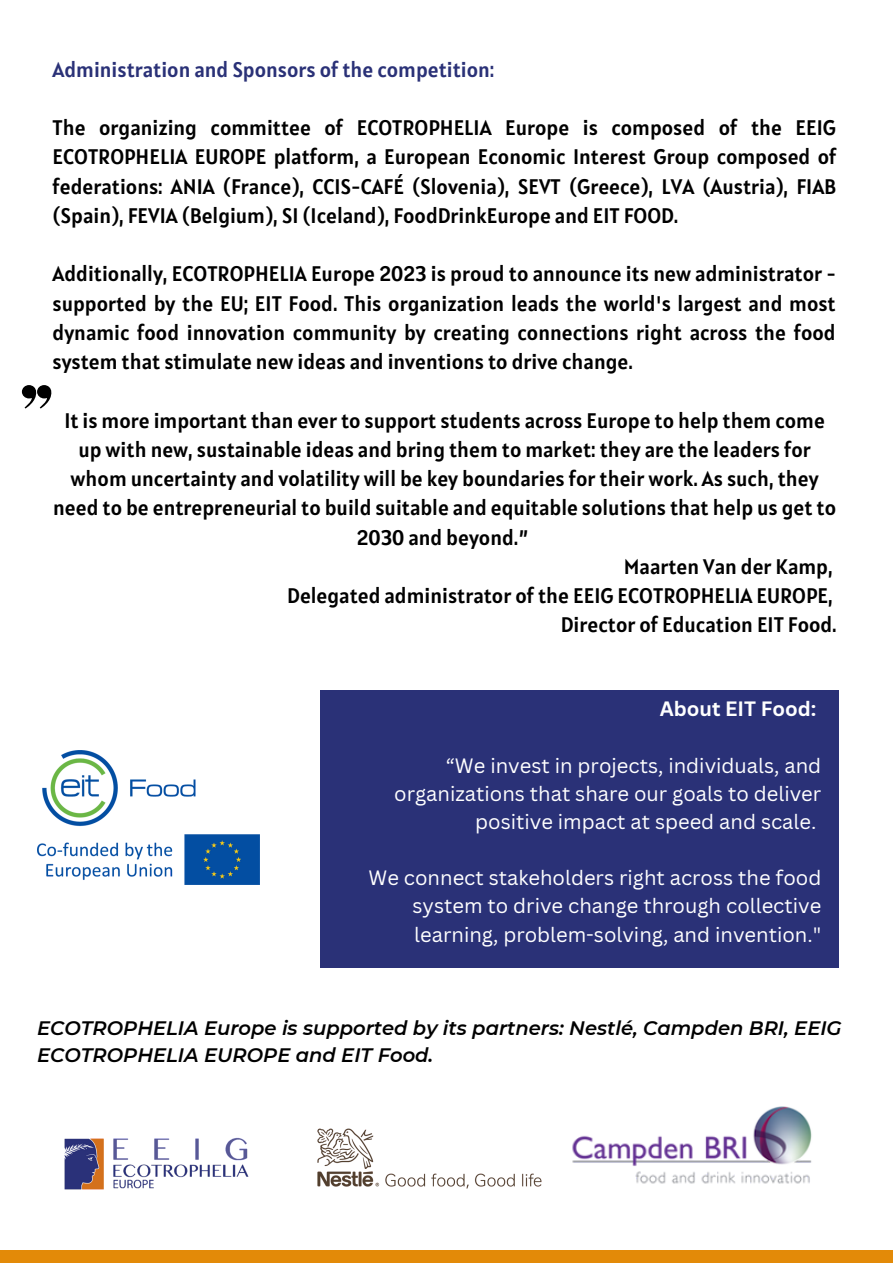
<style>
.page{position:relative;width:893px;height:1264px;background:#fff}
.page>*{position:absolute;margin:0;border:0;box-sizing:border-box;transform-origin:0 0}
.t1{font:21px/29.2px "Alatsi";color:#000;text-align:justify}
.t2{font:21px "Alatsi";color:#2a3177}
.t3{font:20.25px/28.2px "Canva Sans";color:#fff;text-align:right}
.t4{font:700 20.25px "Canva Sans";color:#fff}
.t5{font:italic 600 19.5px/27px "Montserrat";color:#000}
</style>
<div class="page">
<div style="left:0;top:1250px;width:892px;height:12px;background:#e38a08"></div>
<svg style="left:22px;top:385px;width:30px;height:23px"></svg>
<div style="left:320px;top:690px;width:518px;height:277px;background:#2a3177"></div>
<img style="left:572px;top:1106px;width:240px;height:78px">
<img style="left:317px;top:1128px;width:225px;height:61px">
<img style="left:64px;top:1137px;width:185px;height:53px">
<img style="left:37px;top:751px;width:223px;height:133px">
<p class="t2" style="left:53px;top:56px;width:443px">Administration and Sponsors of the competition:</p>
<p class="t1" style="left:53px;top:113px;width:785px">The organizing committee of ECOTROPHELIA Europe is composed of the EEIG ECOTROPHELIA EUROPE platform, a European Economic Interest Group composed of federations: ANIA (France), CCIS-CAFÉ (Slovenia), SEVT (Greece), LVA (Austria), FIAB (Spain), FEVIA (Belgium), SI (Iceland), FoodDrinkEurope and EIT FOOD.</p>
<p class="t1" style="left:53px;top:259px;width:784px">Additionally, ECOTROPHELIA Europe 2023 is proud to announce its new administrator - supported by the EU; EIT Food. This organization leads the world's largest and most dynamic food innovation community by creating connections right across the food system that stimulate new ideas and inventions to drive change.</p>
<p class="t1" style="left:53px;top:405px;width:784px;text-align:center">It is more important than ever to support students across Europe to help them come up with new, sustainable ideas and bring them to market: they are the leaders for whom uncertainty and volatility will be key boundaries for their work. As such, they need to be entrepreneurial to build suitable and equitable solutions that help us get to 2030 and beyond.”</p>
<p class="t1" style="left:623px;top:551px;width:210px">Maarten Van der Kamp,</p>
<p class="t1" style="left:287px;top:581px;width:547px">Delegated administrator of the EEIG ECOTROPHELIA EUROPE,</p>
<p class="t1" style="left:561px;top:610px;width:277px">Director of Education EIT Food.</p>
<p class="t4" style="left:659px;top:694px;width:158px">About EIT Food:</p>
<p class="t3" style="left:394px;top:750px;width:428px">“We invest in projects, individuals, and organizations that share our goals to deliver positive impact at speed and scale.</p>
<p class="t3" style="left:412px;top:863px;width:410px;text-align:justify;text-indent:-44px">We connect stakeholders right across the food system to drive change through collective learning, problem-solving, and invention."</p>
<p class="t5" style="left:37px;top:1014px;width:805px">ECOTROPHELIA Europe is supported by its partners: Nestlé, Campden BRI, EEIG<br>ECOTROPHELIA EUROPE and EIT Food.</p>
</div>
